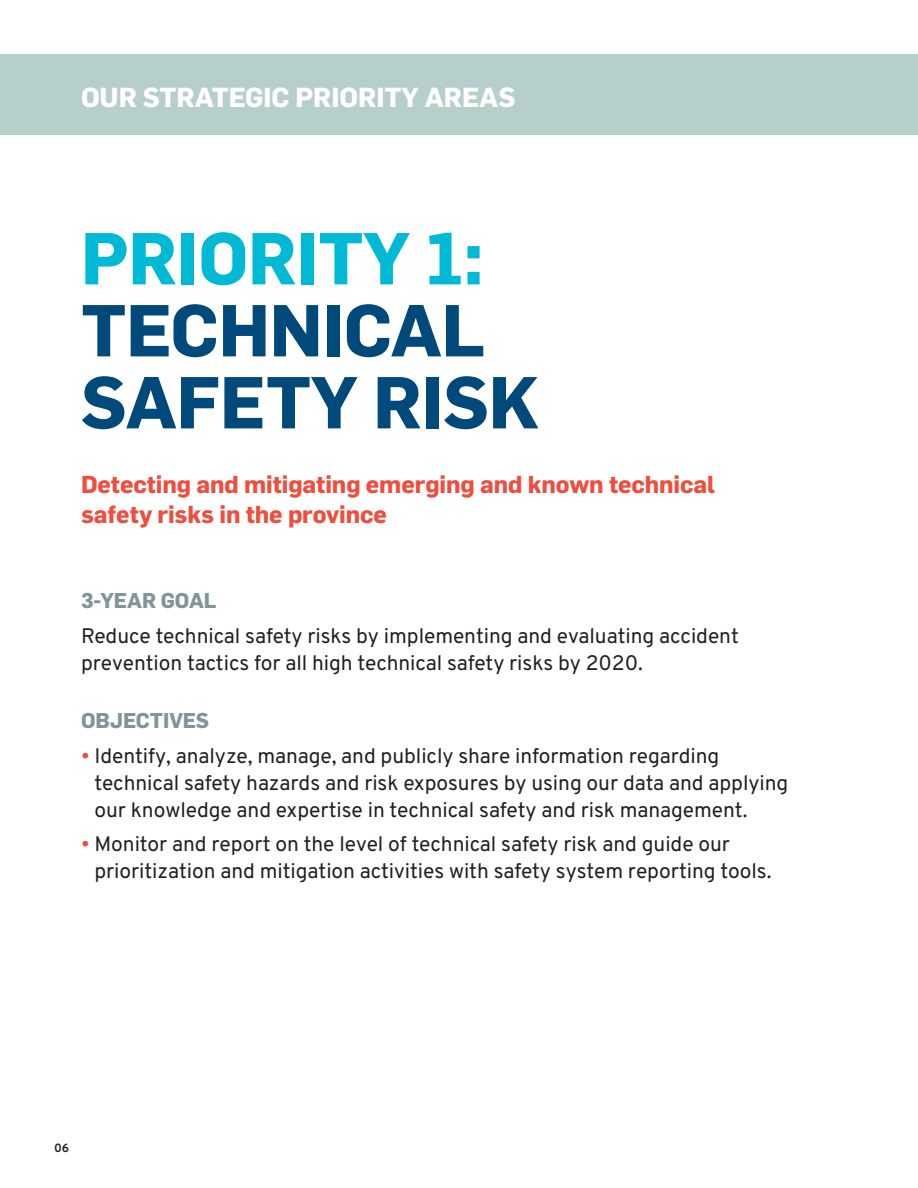
<style>
.page{position:relative;width:918px;height:1188px;background:#fff}
.page>*{position:absolute;margin:0;border:0;box-sizing:border-box;transform-origin:0 0}
.t1{font:700 72px/72px "Flama";letter-spacing:-.005em;color:#00497b}
.t2{font:700 72px "Flama";letter-spacing:-.005em;color:#00b9d4}
.t3{font:700 27px "Flama";letter-spacing:-.005em;color:#fff}
.t4{font:700 24px/30px "Flama";letter-spacing:-.005em;color:#ef4d3d}
.t5{font:21px/27px "Overpass";letter-spacing:-.005em;color:#231f20}
.t6{font:700 21px "Flama";letter-spacing:-.005em;color:#819598}
.t7{font:700 12px "Overpass";color:#231f20}
.s1{color:#ef4d3d}
</style>
<div class="page">
<div style="left:0;top:54px;width:918px;height:81px;background:#b7cfca"></div>
<p class="t3" style="left:81px;top:77px;width:436px">OUR STRATEGIC PRIORITY AREAS</p>
<h1 class="t2" style="left:81px;top:206px;width:404px">PRIORITY 1:</h1>
<h1 class="t1" style="left:81px;top:290px;width:459px">TECHNICAL<br>SAFETY RISK</h1>
<p class="t4" style="left:81px;top:468px;width:635px">Detecting and mitigating emerging and known technical safety risks in the province</p>
<p class="t6" style="left:81px;top:586px;width:137px">3-YEAR GOAL</p>
<p class="t5" style="left:81px;top:622px;width:659px">Reduce technical safety risks by implementing and evaluating accident prevention tactics for all high technical safety risks by 2020.</p>
<p class="t6" style="left:81px;top:706px;width:130px">OBJECTIVES</p>
<p class="t5" style="left:94px;top:742px;width:695px;text-indent:-14px"><span class="s1">•</span> Identify, analyze, manage, and publicly share information regarding technical safety hazards and risk exposures by using our data and applying our knowledge and expertise in technical safety and risk management.</p>
<p class="t5" style="left:94px;top:831px;width:678px;text-indent:-14px"><span class="s1">•</span> Monitor and report on the level of technical safety risk and guide our prioritization and mitigation activities with safety system reporting tools.</p>
<p class="t7" style="left:54px;top:1139px;width:17px">06</p>
</div>
